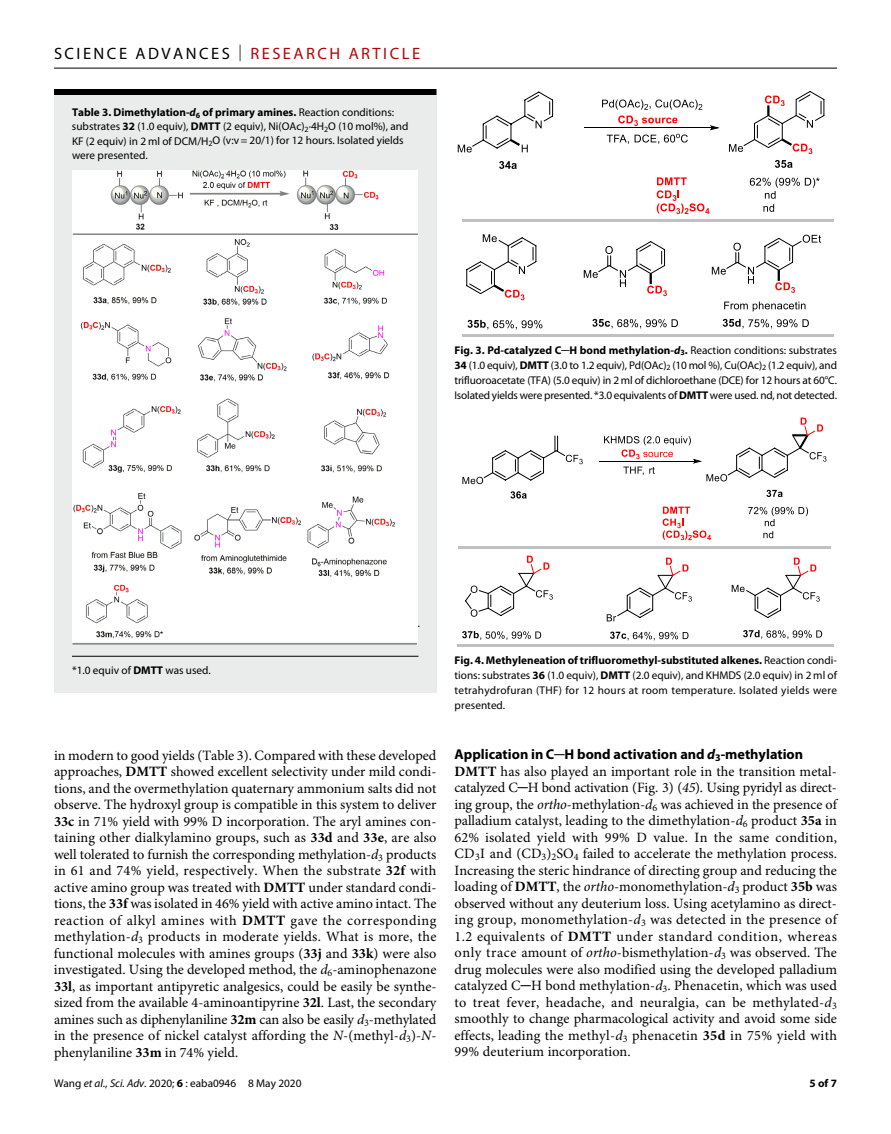
<style>
.page{position:relative;width:891px;height:1134px;background:#fff}
.page>*{position:absolute;margin:0;border:0;box-sizing:border-box;transform-origin:0 0}
.t1{font:16.5px "Myriad Pro";letter-spacing:.15em;color:#000}
.t2{font:14.25px/16.5px "Minion Pro";letter-spacing:.01em;color:#000;text-align:justify}
.t3{font:700 14.25px "Myriad Pro";color:#000}
.t4{font:11.25px/15px "Myriad Pro";color:#000;text-align:justify}
.t5{font:700 11.25px "Myriad Pro";color:#000}
.s1{font-weight:300}
.s2{color:#b10508}
.s3{font-weight:700}
.s4{font-weight:700;font-style:italic}
.s5{font-family:"STIX General";font-weight:700}
.s6{font-style:italic}
.s7{font-family:"STIX General"}
</style>
<div class="page">
<hr style="left:54px;top:68px;width:783px;height:1px;background:#000">
<div style="left:54px;top:90px;width:382px;height:602px;background:#eaebeb"></div>
<div style="left:54px;top:89px;width:382px;height:6px;background:#000"></div>
<hr style="left:72px;top:656px;width:346px;height:1px;background:#000">
<img style="left:72px;top:171px;width:346px;height:473px">
<svg style="left:468px;top:320px;width:74px;height:10px"></svg>
<svg style="left:592px;top:319px;width:86px;height:10px"></svg>
<svg style="left:723px;top:319px;width:86px;height:10px"></svg>
<svg style="left:584px;top:241px;width:83px;height:55px"></svg>
<svg style="left:712px;top:235px;width:109px;height:58px"></svg>
<hr style="left:584px;top:128px;width:128px;height:1px;background:#000">
<svg style="left:711px;top:126px;width:7px;height:4px"></svg>
<svg style="left:607px;top:135px;width:22px;height:9px"></svg>
<svg style="left:635px;top:134px;width:53px;height:10px"></svg>
<svg style="left:602px;top:100px;width:100px;height:26px"></svg>
<svg style="left:775px;top:160px;width:18px;height:8px"></svg>
<hr style="left:462px;top:219px;width:372px;height:3px;background:#c0c0c0">
<hr style="left:462px;top:334px;width:371px;height:3px;background:#c0c0c0">
<svg style="left:458px;top:91px;width:96px;height:209px"></svg>
<svg style="left:657px;top:177px;width:52px;height:37px"></svg>
<svg style="left:750px;top:178px;width:70px;height:34px"></svg>
<svg style="left:729px;top:91px;width:96px;height:63px"></svg>
<svg style="left:724px;top:302px;width:82px;height:9px"></svg>
<svg style="left:465px;top:556px;width:355px;height:65px"></svg>
<hr style="left:458px;top:546px;width:373px;height:3px;background:#c0c0c0">
<hr style="left:458px;top:644px;width:376px;height:3px;background:#c0c0c0">
<svg style="left:511px;top:491px;width:16px;height:8px"></svg>
<svg style="left:766px;top:490px;width:17px;height:7px"></svg>
<svg style="left:462px;top:631px;width:79px;height:9px"></svg>
<svg style="left:610px;top:632px;width:79px;height:8px"></svg>
<svg style="left:743px;top:630px;width:79px;height:9px"></svg>
<svg style="left:663px;top:507px;width:48px;height:33px"></svg>
<svg style="left:748px;top:507px;width:60px;height:31px"></svg>
<svg style="left:462px;top:418px;width:365px;height:66px"></svg>
<p class="t1" style="left:54px;top:40px;width:368px">SCIENCE ADVANCES <span class="s1">|</span> <span class="s2">RESEARCH ARTICLE</span></p>
<p class="t4" style="left:72px;top:105px;width:338px;line-height:14.2px;text-align:left"><span class="s3">Table 3. Dimethylation-</span><span class="s4">d</span><sub>6</sub> <span class="s3">of primary amines.</span> Reaction conditions: substrates <span class="s3">32</span> (1.0 equiv), <span class="s3">DMTT</span> (2 equiv), Ni(OAc)<sub>2</sub>·4H<sub>2</sub>O (10 mol%), and KF (2 equiv) in 2 ml of DCM/H<sub>2</sub>O (v:v = 20/1) for 12 hours. Isolated yields were presented.</p>
<p class="t4" style="left:454px;top:343px;width:384px"><span class="s3">Fig. 3. Pd-catalyzed C</span><span class="s5">─</span><span class="s3">H bond methylation-</span><span class="s4">d</span><sub>3</sub><span class="s3">.</span> Reaction conditions: substrates <span class="s3">34</span> (1.0 equiv), <span class="s3">DMTT</span> (3.0 to 1.2 equiv), Pd(OAc)<sub>2</sub> (10 mol %), Cu(OAc)<sub>2</sub> (1.2 equiv), and trifluoroacetate (TFA) (5.0 equiv) in 2 ml of dichloroethane (DCE) for 12 hours at 60°C.<br>Isolated yields were presented. *3.0 equivalents of <span class="s3">DMTT</span> were used. nd, not detected.</p>
<p class="t4" style="left:72px;top:663px;width:140px">*1.0 equiv of <span class="s3">DMTT</span> was used.</p>
<p class="t4" style="left:454px;top:653px;width:384px"><span class="s3">Fig. 4. Methyleneation of trifluoromethyl-substituted alkenes.</span> Reaction condi&shy;tions: substrates <span class="s3">36</span> (1.0 equiv), <span class="s3">DMTT</span> (2.0 equiv), and KHMDS (2.0 equiv) in 2 ml of tetrahydrofuran (THF) for 12 hours at room temperature. Isolated yields were presented.</p>
<p class="t2" style="left:54px;top:748px;width:384px">in modern to good yields (Table 3). Compared with these developed approaches, <span class="s3">DMTT</span> showed excellent selectivity under mild condi&shy;tions, and the overmethylation quaternary ammonium salts did not observe. The hydroxyl group is compatible in this system to deliver <span class="s3">33c</span> in 71% yield with 99% D incorporation. The aryl amines con&shy;taining other dialkylamino groups, such as <span class="s3">33d</span> and <span class="s3">33e</span>, are also well tolerated to furnish the corresponding methylation-<span class="s6">d</span><sub>3</sub> products in 61 and 74% yield, respectively. When the substrate <span class="s3">32f</span> with active amino group was treated with <span class="s3">DMTT</span> under standard condi&shy;tions, the <span class="s3">33f</span> was isolated in 46% yield with active amino intact. The reaction of alkyl amines with <span class="s3">DMTT</span> gave the corresponding methylation-<span class="s6">d</span><sub>3</sub> products in moderate yields. What is more, the functional molecules with amines groups (<span class="s3">33j</span> and <span class="s3">33k</span>) were also investigated. Using the developed method, the <span class="s6">d</span><sub>6</sub>-aminophenazone <span class="s3">33l</span>, as important antipyretic analgesics, could be easily be synthe&shy;sized from the available 4-aminoantipyrine <span class="s3">32l</span>. Last, the secondary amines such as diphenylaniline <span class="s3">32m</span> can also be easily <span class="s6">d</span><sub>3</sub>-methylated in the presence of nickel catalyst affording the <span class="s6">N</span>-(methyl-<span class="s6">d</span><sub>3</sub>)-<span class="s6">N&shy;</span>phenylaniline <span class="s3">33m</span> in 74% yield.</p>
<p class="t3" style="left:454px;top:743px;width:350px">Application in C<span class="s7">─</span>H bond activation and <span class="s6">d</span><sub>3</sub>-methylation</p>
<p class="t2" style="left:454px;top:764px;width:384px"><span class="s3">DMTT</span> has also played an important role in the transition metal&shy;catalyzed C<span class="s7">─</span>H bond activation (Fig. 3) (<span class="s6">45</span>). Using pyridyl as direct&shy;ing group, the <span class="s6">ortho</span>-methylation-<span class="s6">d</span><sub>6</sub> was achieved in the presence of palladium catalyst, leading to the dimethylation-<span class="s6">d</span><sub>6</sub> product <span class="s3">35a</span> in 62% isolated yield with 99% D value. In the same condition, CD<sub>3</sub>I and (CD<sub>3</sub>)<sub>2</sub>SO<sub>4</sub> failed to accelerate the methylation process.<br>Increasing the steric hindrance of directing group and reducing the loading of <span class="s3">DMTT</span>, the <span class="s6">ortho</span>-monomethylation-<span class="s6">d</span><sub>3</sub> product <span class="s3">35b</span> was observed without any deuterium loss. Using acetylamino as direct&shy;ing group, monomethylation-<span class="s6">d</span><sub>3</sub> was detected in the presence of 1.2 equivalents of <span class="s3">DMTT</span> under standard condition, whereas only trace amount of <span class="s6">ortho</span>-bismethylation-<span class="s6">d</span><sub>3</sub> was observed. The drug molecules were also modified using the developed palladium catalyzed C<span class="s7">─</span>H bond methylation-<span class="s6">d</span><sub>3</sub>. Phenacetin, which was used to treat fever, headache, and neuralgia, can be methylated-<span class="s6">d</span><sub>3 </sub>smoothly to change pharmacological activity and avoid some side effects, leading the methyl-<span class="s6">d</span><sub>3</sub> phenacetin <span class="s3">35d</span> in 75% yield with 99% deuterium incorporation.</p>
<p class="t4" style="left:54px;top:1076px;width:249px">Wang <span class="s6">et al</span>., <span class="s6">Sci. Adv.</span> 2020; <span class="s3">6</span> : eaba0946 8 May 2020</p>
<p class="t5" style="left:810px;top:1074px;width:29px">5 of 7</p>
</div>
